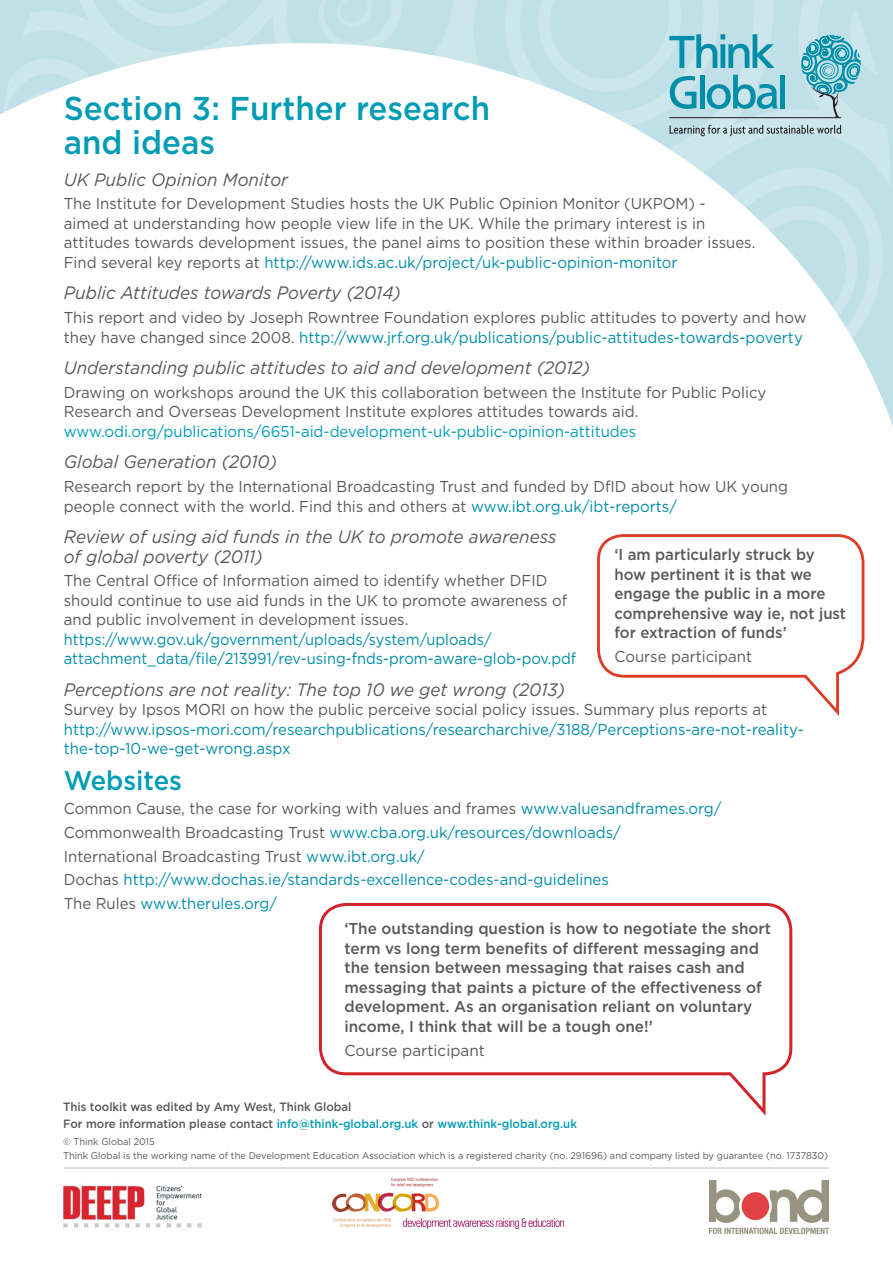
<style>
.page{position:relative;width:893px;height:1263px;background:#fff}
.page>*{position:absolute;margin:0;border:0;box-sizing:border-box;transform-origin:0 0}
.subs{font:500 33px/34.5px "Gotham";color:#009cb5;scale:.95 1}
.subs-2{font:500 27px "Gotham";color:#009cb5;scale:.95 1}
.book_names{font:italic 18px/19.5px "Gotham";color:#57585a;scale:.95 1}
.Paragraph_Style_1{font:italic 18px "Gotham";color:#57585a;scale:.95 1}
.Paragraph_Style_1-2{font:15.75px/19.5px "Gotham";color:#57585a;scale:.95 1}
.Paragraph_Style_1-3{font:15.75px/19.5px "Gotham";color:#008da8;scale:.95 1}
.Paragraph_Style_1-4{font:500 15.75px/19.5px "Gotham";color:#57585a}
.Paragraph_Style_1-5{font:15.75px/19.5px "Gotham";color:#008da8;scale:.93 1}
.Paragraph_Style_1-6{font:500 15.75px/19.5px "Gotham";color:#57585a;scale:.95 1}
.Paragraph_Style_1-7{font:15.75px "Gotham";color:#57585a}
.Paragraph_Style_1-8{font:500 12px "Gotham";color:#009cb5;scale:.95 1}
.Paragraph_Style_1-9{font:500 12px "Gotham";color:#57585a;scale:.95 1}
.Paragraph_Style_1-10{font:9.75px "Gotham";color:#57585a;scale:.95 1}
.s1{color:#008da8}
.s2{color:#009cb5}
.s3{color:#57585a}
</style>
<div class="page">
<svg style="left:477px;top:0;width:192px;height:27px;background:#c1e0e8"></svg>
<svg style="left:73px;top:0;width:404px;height:27px;background:#c4e2e9"></svg>
<svg style="left:0;top:27px;width:893px;height:400px"></svg>
<svg style="left:669px;top:0;width:220px;height:152px;background:#a7d2dc"></svg>
<svg style="left:597px;top:534px;width:268px;height:182px"></svg>
<hr style="left:64px;top:1167px;width:765px;height:2px;background:#d1d2d4">
<img style="left:63px;top:1185px;width:139px;height:43px">
<img style="left:331px;top:1177px;width:234px;height:53px">
<img style="left:709px;top:1180px;width:119px;height:53px">
<svg style="left:318px;top:902px;width:475px;height:214px"></svg>
<p class="subs" style="left:64px;top:91px;width:450px">Section 3: Further research and ideas</p>
<p class="Paragraph_Style_1" style="left:64px;top:168px;width:238px">UK Public Opinion Monitor</p>
<p class="Paragraph_Style_1-2" style="left:64px;top:194px;width:729px">The Institute for Development Studies hosts the UK Public Opinion Monitor (UKPOM) -<br>aimed at understanding how people view life in the UK. While the primary interest is in attitudes towards development issues, the panel aims to position these within broader issues.<br>Find several key reports at <span class="s1">http://www.ids.ac.uk/project/uk-public-opinion-monitor</span></p>
<p class="book_names" style="left:64px;top:283px;width:356px">Public Attitudes towards Poverty (2014)</p>
<p class="Paragraph_Style_1-2" style="left:64px;top:307px;width:783px">This report and video by Joseph Rowntree Foundation explores public attitudes to poverty and how they have changed since 2008. <span class="s1">http://www.jrf.org.uk/publications/public-attitudes-towards-poverty</span></p>
<p class="book_names" style="left:64px;top:358px;width:556px">Understanding public attitudes to aid and development (2012)</p>
<p class="Paragraph_Style_1-2" style="left:64px;top:382px;width:741px">Drawing on workshops around the UK this collaboration between the Institute for Public Policy<br>Research and Overseas Development Institute explores attitudes towards aid. <span class="s2">www.odi.org/publications/6651-aid-development-uk-public-opinion-attitudes</span></p>
<p class="book_names" style="left:64px;top:452px;width:226px">Global Generation (2010)</p>
<p class="Paragraph_Style_1-2" style="left:64px;top:476px;width:764px">Research report by the International Broadcasting Trust and funded by DfID about how UK young people connect with the world. Find this and others at <span class="s1">www.ibt.org.uk/ibt-reports/</span></p>
<p class="book_names" style="left:64px;top:527px;width:520px">Review of using aid funds in the UK to promote awareness of global poverty (2011)</p>
<p class="Paragraph_Style_1-2" style="left:64px;top:571px;width:532px">The Central Office of Information aimed to identify whether DFID should continue to use aid funds in the UK to promote awareness of and public involvement in development issues.</p>
<p class="Paragraph_Style_1-5" style="left:64px;top:629px;width:553px">https://www.gov.uk/government/uploads/system/uploads/ attachment_data/file/213991/rev-using-fnds-prom-aware-glob-pov.pdf</p>
<p class="book_names" style="left:64px;top:679px;width:529px">Perceptions are not reality: The top 10 we get wrong (2013)</p>
<p class="Paragraph_Style_1-2" style="left:64px;top:700px;width:742px">Survey by Ipsos MORI on how the public perceive social policy issues. Summary plus reports at</p>
<p class="Paragraph_Style_1-3" style="left:64px;top:719px;width:780px">http://www.ipsos-mori.com/researchpublications/researcharchive/3188/Perceptions-are-not-reality&shy;the-top-10-we-get-wrong.aspx</p>
<p class="subs-2" style="left:64px;top:763px;width:126px">Websites</p>
<p class="Paragraph_Style_1-2" style="left:64px;top:798px;width:694px">Common Cause, the case for working with values and frames <span class="s1">www.valuesandframes.org/</span></p>
<p class="Paragraph_Style_1-3" style="left:64px;top:822px;width:588px"><span class="s3">Commonwealth Broadcasting Trust</span> www.cba.org.uk/resources/downloads/</p>
<p class="Paragraph_Style_1-2" style="left:64px;top:846px;width:382px">International Broadcasting Trust <span class="s1">www.ibt.org.uk/</span></p>
<p class="Paragraph_Style_1-3" style="left:64px;top:870px;width:575px"><span class="s3">Dochas</span> http://www.dochas.ie/standards-excellence-codes-and-guidelines</p>
<p class="Paragraph_Style_1-3" style="left:64px;top:893px;width:226px"><span class="s3">The Rules</span> www.therules.org/</p>
<p class="Paragraph_Style_1-6" style="left:614px;top:545px;width:245px">‘I am particularly struck by how pertinent it is that we engage the public in a more comprehensive way ie, not just for extraction of funds’</p>
<p class="Paragraph_Style_1-2" style="left:614px;top:646px;width:146px">Course participant</p>
<p class="Paragraph_Style_1-4" style="left:344px;top:919px;width:428px">‘The outstanding question is how to negotiate the short term vs long term benefits of different messaging and the tension between messaging that raises cash and messaging that paints a picture of the effectiveness of development. As an organisation reliant on voluntary income, I think that will be a tough one!’</p>
<p class="Paragraph_Style_1-7" style="left:344px;top:1040px;width:142px">Course participant</p>
<p class="Paragraph_Style_1-9" style="left:63px;top:1099px;width:305px">This toolkit was edited by Amy West, Think Global</p>
<p class="Paragraph_Style_1-8" style="left:63px;top:1115px;width:542px"><span class="s3">For more information please contact</span> info@think-global.org.uk <span class="s3">or</span> www.think-global.org.uk</p>
<p class="Paragraph_Style_1-10" style="left:63px;top:1135px;width:98px">© Think Global 2015</p>
<p class="Paragraph_Style_1-10" style="left:63px;top:1149px;width:807px">Think Global is the working name of the Development Education Association which is a registered charity (no. 291696) and company listed by guarantee (no. 1737830)</p>
</div>
